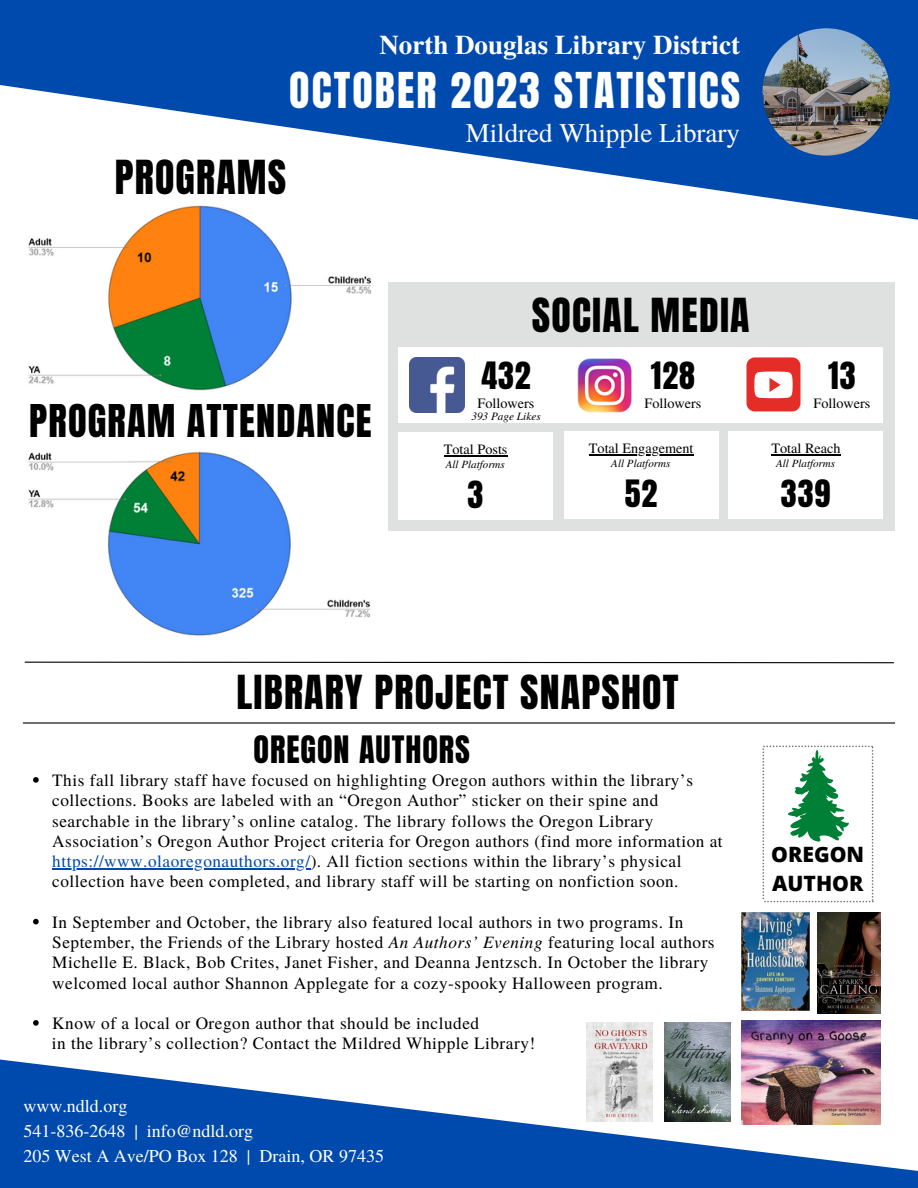
<style>
.page{position:relative;width:918px;height:1188px;background:#fff}
.page>*{position:absolute;margin:0;border:0;box-sizing:border-box;transform-origin:0 0}
.t1{font:42px "Anton";letter-spacing:.05em;color:#fff}
.t2{font:39.9px "Anton";letter-spacing:.03em;color:#000}
.t3{font:38.4px "Anton";letter-spacing:.03em;color:#000}
.t4{font:32.1px "Anton";letter-spacing:.03em;color:#000}
.t5{font:700 27px "Te X Gyre Termes";color:#fff}
.t6{font:27px "Te X Gyre Termes";color:#fff}
.t7{font:800 21.15px "Open Sans";color:#000}
.t8{font:18px/24.8px "Te X Gyre Termes";color:#fff}
.t9{font:17.25px/20.2px "Te X Gyre Termes";letter-spacing:.03em;color:#000}
.t10{font:14.25px "Te X Gyre Termes";color:#000}
.t11{font:italic 11.25px "Te X Gyre Termes";color:#000}
.t12{font:italic 11.1px "Te X Gyre Termes";color:#000}
.s1{color:#004aad}
.s2{font-style:italic}
</style>
<div class="page">
<img style="left:28px;top:242px;width:344px;height:149px">
<svg style="left:0;top:0;width:918px;height:242px;fill:#004aad"></svg>
<img style="left:763px;top:28px;width:127px;height:128px;border-radius:50%">
<svg style="left:0;top:1049px;width:918px;height:139px;fill:#004aad"></svg>
<div style="left:23px;top:164px;width:355px;height:39px;background:#fff"></div>
<img style="left:28px;top:451px;width:343px;height:185px">
<svg style="left:24px;top:661px;width:870px;height:3px"></svg>
<hr style="left:23px;top:722px;width:872px;height:2px;background:#000">
<div style="left:388px;top:282px;width:507px;height:249px;background:#dfe0e0"></div>
<div style="left:399px;top:348px;width:484px;height:75px;background:#fff"></div>
<div style="left:399px;top:432px;width:154px;height:87px;background:#fff"></div>
<img style="left:578px;top:358px;width:54px;height:54px">
<img style="left:410px;top:357px;width:55px;height:56px">
<div style="left:747px;top:357px;width:54px;height:54px;background:#e52d27;border-radius:8px"></div>
<svg style="left:754px;top:372px;width:39px;height:26px"></svg>
<hr style="left:444px;top:455px;width:64px;height:1px;background:#000">
<div style="left:564px;top:432px;width:154px;height:87px;background:#fff"></div>
<hr style="left:589px;top:454px;width:105px;height:1px;background:#000">
<div style="left:729px;top:432px;width:154px;height:87px;background:#fff"></div>
<hr style="left:771px;top:454px;width:70px;height:1px;background:#000">
<svg style="left:763px;top:746px;width:111px;height:156px"></svg>
<img style="left:586px;top:1023px;width:67px;height:99px">
<img style="left:817px;top:913px;width:63px;height:100px">
<img style="left:664px;top:1023px;width:67px;height:99px">
<img style="left:742px;top:913px;width:67px;height:98px">
<img style="left:742px;top:1021px;width:138px;height:103px">
<svg style="left:33px;top:777px;width:6px;height:6px"></svg>
<hr style="left:52px;top:868px;width:259px;height:1px;background:#004aad">
<svg style="left:33px;top:919px;width:6px;height:5px"></svg>
<svg style="left:33px;top:1020px;width:6px;height:6px"></svg>
<p class="t5" style="left:379px;top:24px;width:362px">North Douglas Library District</p>
<p class="t1" style="left:289px;top:60px;width:452px">OCTOBER 2023 STATISTICS</p>
<p class="t6" style="left:466px;top:114px;width:276px">Mildred Whipple Library</p>
<h2 class="t2" style="left:115px;top:149px;width:173px">PROGRAMS</h2>
<p class="t3" style="left:29px;top:393px;width:344px">PROGRAM ATTENDANCE</p>
<h1 class="t2" style="left:532px;top:287px;width:219px">SOCIAL MEDIA</h1>
<p class="t4" style="left:481px;top:352px;width:51px">432</p>
<p class="t4" style="left:651px;top:352px;width:46px">128</p>
<p class="t4" style="left:828px;top:352px;width:29px">13</p>
<p class="t10" style="left:478px;top:393px;width:58px">Followers</p>
<p class="t10" style="left:645px;top:393px;width:58px">Followers</p>
<h3 class="t10" style="left:814px;top:393px;width:58px">Followers</h3>
<p class="t11" style="left:471px;top:408px;width:71px">393 Page Likes</p>
<p class="t10" style="left:444px;top:439px;width:65px">Total Posts</p>
<h3 class="t4" style="left:468px;top:472px;width:17px">3</h3>
<h1 class="t12" style="left:446px;top:456px;width:61px">All Platforms</h1>
<p class="t10" style="left:589px;top:438px;width:106px">Total Engagement</p>
<p class="t4" style="left:625px;top:471px;width:34px">52</p>
<p class="t12" style="left:611px;top:455px;width:61px">All Platforms</p>
<p class="t10" style="left:771px;top:438px;width:71px">Total Reach</p>
<p class="t4" style="left:781px;top:471px;width:51px">339</p>
<p class="t12" style="left:776px;top:455px;width:61px">All Platforms</p>
<h4 class="t2" style="left:236px;top:663px;width:444px">LIBRARY PROJECT SNAPSHOT</h4>
<p class="t4" style="left:254px;top:727px;width:218px">OREGON AUTHORS</p>
<p class="t9" style="left:52px;top:769px;width:672px">This fall library staff have focused on highlighting Oregon authors within the library’s collections. Books are labeled with an “Oregon Author” sticker on their spine and searchable in the library’s online catalog. The library follows the Oregon Library Association’s Oregon Author Project criteria for Oregon authors (find more information at</p>
<h6 class="t9" style="left:52px;top:850px;width:631px"><span class="s1">https://www.olaoregonauthors.org/</span>). All fiction sections within the library’s physical collection have been completed, and library staff will be starting on nonfiction soon.</h6>
<h6 class="t9" style="left:52px;top:911px;width:664px">In September and October, the library also featured local authors in two programs. In<br>September, the Friends of the Library hosted <span class="s2">An Authors’ Evening</span> featuring local authors</h6>
<p class="t9" style="left:52px;top:952px;width:658px">Michelle E. Black, Bob Crites, Janet Fisher, and Deanna Jentzsch. In October the library welcomed local author Shannon Applegate for a cozy-spooky Halloween program.</p>
<p class="t9" style="left:52px;top:1012px;width:485px">Know of a local or Oregon author that should be included<br>in the library’s collection? Contact the Mildred Whipple Library!</p>
<p class="t8" style="left:23px;top:1093px;width:362px">www.ndld.org<br>541-836-2648 | info@ndld.org<br>205 West A Ave/PO Box 128 | Drain, OR 97435</p>
<p class="t7" style="left:771px;top:839px;width:94px">OREGON</p>
<p class="t7" style="left:772px;top:868px;width:93px">AUTHOR</p>
</div>
